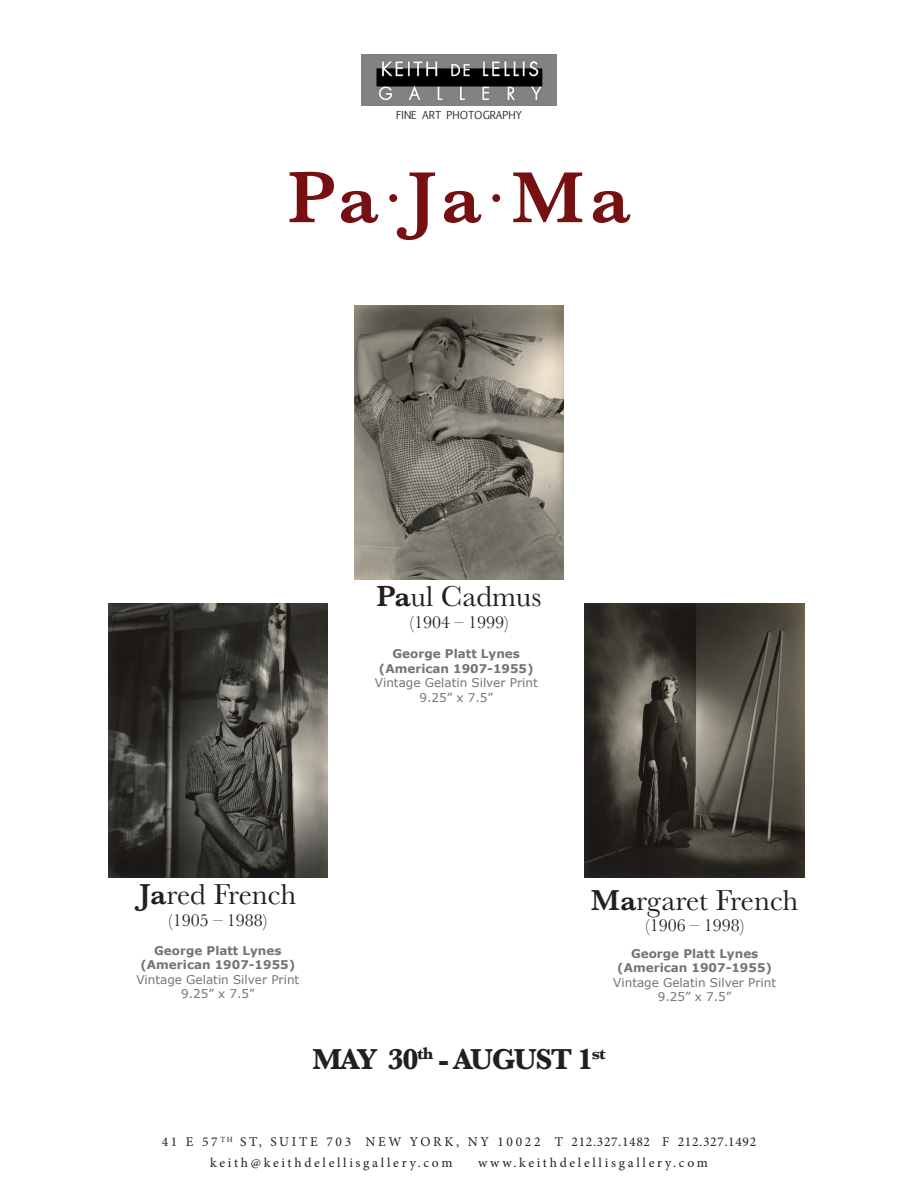
<style>
.page{position:relative;width:918px;height:1188px;background:#fff}
.page>*{position:absolute;margin:0;border:0;box-sizing:border-box;transform-origin:0 0}
.t1{font:600 75px "Baskerville";color:#771012}
.t2{font:30px "Baskerville";color:#231f20}
.t3{font:700 30px "Baskerville";letter-spacing:-.05em;color:#231f20}
.t4{font:18px "Baskerville";color:#231f20}
.t5{font:13.5px "Minion Pro";letter-spacing:.2em;color:#231f20}
.t6{font:700 12px "Verdana";color:#727477}
.t7{font:12px "Verdana";color:#727477}
.t8{font:10.5px "Euphemia UCAS";color:#231f20}
.s1{font-weight:400}
.s2{font-weight:600}
</style>
<div class="page">
<img style="left:108px;top:603px;width:220px;height:275px">
<img style="left:585px;top:603px;width:220px;height:275px">
<img style="left:354px;top:305px;width:210px;height:274px">
<img style="left:361px;top:54px;width:196px;height:52px">
<p class="t8" style="left:396px;top:108px;width:127px">FINE ART PHOTOGRAPHY</p>
<p class="t1" style="left:288px;top:145px;width:344px">Pa<span class="s1">⋅</span>Ja<span class="s1">⋅</span>Ma</p>
<p class="t2" style="left:377px;top:578px;width:166px"><span class="s2">Pa</span>ul Cadmus</p>
<p class="t4" style="left:410px;top:611px;width:100px">(1904 – 1999)</p>
<p class="t6" style="left:393px;top:646px;width:129px">George Platt Lynes</p>
<p class="t6" style="left:379px;top:661px;width:156px">(American 1907-1955)</p>
<p class="t7" style="left:375px;top:675px;width:164px">Vintage Gelatin Silver Print</p>
<p class="t7" style="left:420px;top:690px;width:75px">9.25” x 7.5”</p>
<p class="t2" style="left:139px;top:876px;width:158px"><span class="s2">Ja</span>red French</p>
<p class="t4" style="left:169px;top:909px;width:100px">(1905 – 1988)</p>
<p class="t6" style="left:154px;top:943px;width:129px">George Platt Lynes</p>
<p class="t6" style="left:140px;top:957px;width:156px">(American 1907-1955)</p>
<p class="t7" style="left:136px;top:972px;width:164px">Vintage Gelatin Silver Print</p>
<p class="t7" style="left:181px;top:986px;width:75px">9.25” x 7.5”</p>
<p class="t2" style="left:591px;top:881px;width:209px"><span class="s2">Ma</span>rgaret French</p>
<p class="t4" style="left:645px;top:914px;width:100px">(1906 – 1998)</p>
<p class="t6" style="left:631px;top:946px;width:129px">George Platt Lynes</p>
<p class="t6" style="left:617px;top:960px;width:156px">(American 1907-1955)</p>
<p class="t7" style="left:613px;top:975px;width:164px">Vintage Gelatin Silver Print</p>
<p class="t7" style="left:658px;top:989px;width:75px">9.25” x 7.5”</p>
<p class="t3" style="left:312px;top:1038px;width:295px">MAY 30<sup>th</sup> - AUGUST 1<sup>st</sup></p>
<p class="t5" style="left:162px;top:1133px;width:596px">41 E 57 <sup>TH</sup> ST, SUITE 703 NEW YORK, NY 10022 T 212.327.1482 F 212.327.1492</p>
<p class="t5" style="left:210px;top:1154px;width:244px">keith@keithdelellisgallery.com</p>
<p class="t5" style="left:478px;top:1154px;width:231px">www.keithdelellisgallery.com</p>
</div>
